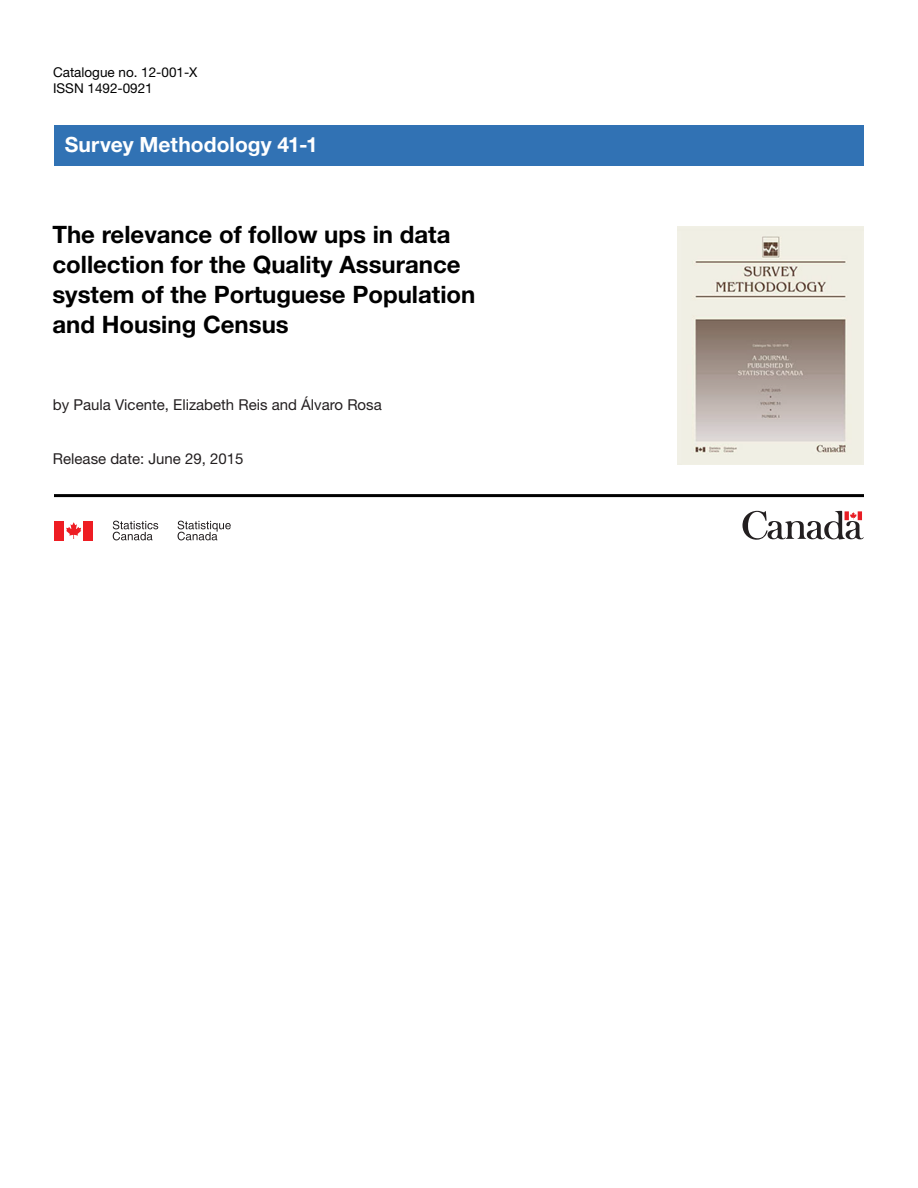
<style>
.page{position:relative;width:918px;height:1188px;background:#fff}
.page>*{position:absolute;margin:0;border:0;box-sizing:border-box;transform-origin:0 0}
.t1{font:700 24px/30px "Helvetica Neue LT Std";color:#000}
.t2{font:700 21px "Helvetica Neue LT Std";color:#fff}
.t3{font:15px "Helvetica Neue LT Std";color:#231f20}
.t4{font:13.5px/16.5px "Helvetica Neue LT Std";color:#000}
</style>
<div class="page">
<svg style="left:742px;top:511px;width:122px;height:29px"></svg>
<svg style="left:66px;top:522px;width:15px;height:17px"></svg>
<div style="left:54px;top:521px;width:10px;height:19px;background:#ee1d23"></div>
<div style="left:84px;top:521px;width:9px;height:19px;background:#ee1d23"></div>
<svg style="left:178px;top:521px;width:53px;height:19px"></svg>
<svg style="left:113px;top:521px;width:45px;height:19px"></svg>
<hr style="left:54px;top:494px;width:810px;height:3px;background:#000">
<div style="left:54px;top:125px;width:810px;height:40px;background:#3172b4"></div>
<img style="left:678px;top:226px;width:186px;height:238px">
<p class="t4" style="left:53px;top:63px;width:146px">Catalogue no. 12-001-X<br>ISSN 1492-0921</p>
<p class="t2" style="left:65px;top:132px;width:254px">Survey Methodology 41-1</p>
<p class="t1" style="left:52px;top:219px;width:425px">The relevance of follow ups in data collection for the Quality Assurance system of the Portuguese Population and Housing Census</p>
<p class="t3" style="left:53px;top:395px;width:330px">by Paula Vicente, Elizabeth Reis and Álvaro Rosa</p>
<p class="t3" style="left:53px;top:449px;width:192px">Release date: June 29, 2015</p>
</div>
